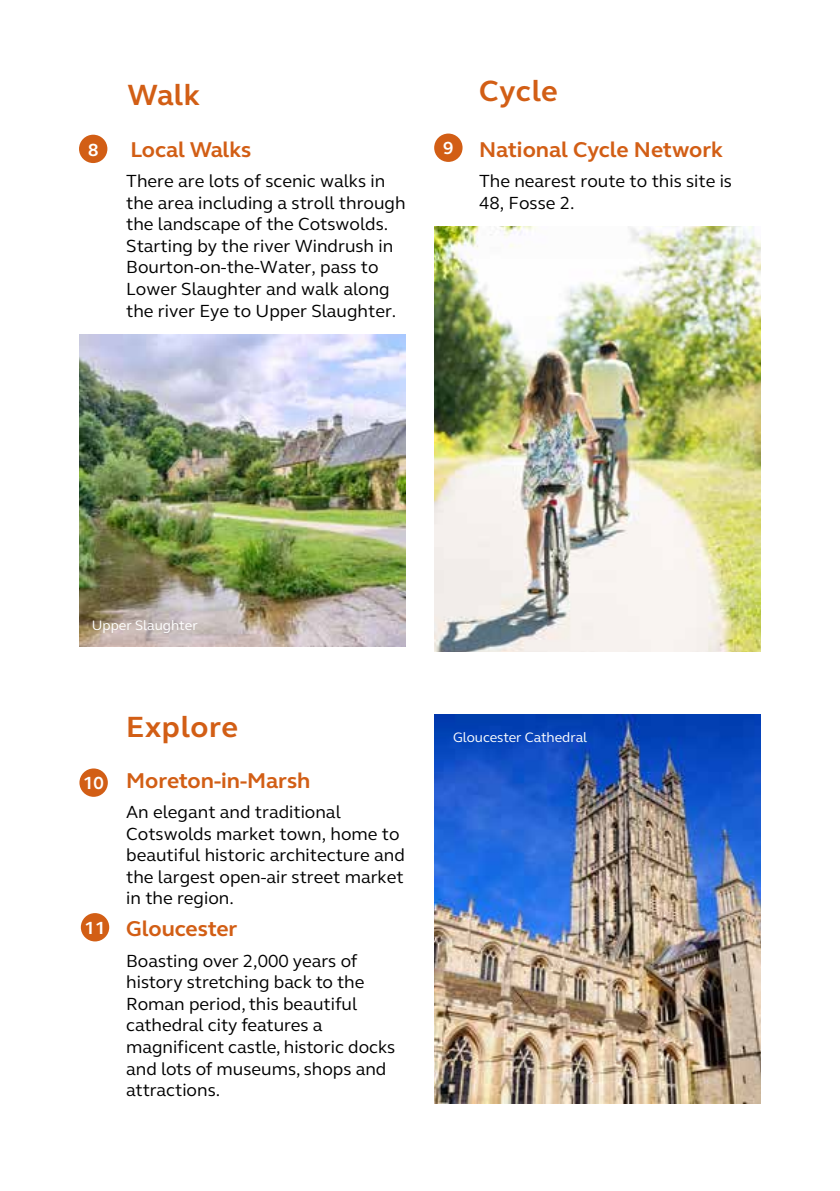
<style>
.page{position:relative;width:840px;height:1191px;background:#fff}
.page>*{position:absolute;margin:0;border:0;box-sizing:border-box;transform-origin:0 0}
.t1{font:700 30px "FS Elliot";letter-spacing:.025em;color:#d25e15}
.t2{font:700 22px "FS Elliot";color:#d25e15}
.t3{font:18px/21.6px "FS Elliot";color:#000}
.t4{font:700 18px "FS Elliot";color:#fff}
.t5{font:14px "FS Elliot";color:#fff}
</style>
<div class="page">
<img style="left:434px;top:227px;width:326px;height:424px">
<img style="left:434px;top:714px;width:326px;height:389px">
<div style="left:79px;top:768px;width:29px;height:29px;background:#d25e15;border-radius:50%"></div>
<img style="left:79px;top:334px;width:326px;height:312px">
<div style="left:79px;top:135px;width:28px;height:28px;background:#d25e15;border-radius:50%"></div>
<div style="left:81px;top:913px;width:28px;height:28px;background:#d25e15;border-radius:50%"></div>
<div style="left:434px;top:134px;width:28px;height:28px;background:#d25e15;border-radius:50%"></div>
<p class="t4" style="left:88px;top:137px;width:12px">8</p>
<h1 class="t1" style="left:128px;top:74px;width:74px">Walk</h1>
<p class="t2" style="left:130px;top:135px;width:122px">Local Walks</p>
<p class="t3" style="left:126px;top:170px;width:281px">There are lots of scenic walks in the area including a stroll through the landscape of the Cotswolds.<br>Starting by the river Windrush in<br>Bourton-on-the-Water, pass to<br>Lower Slaughter and walk along the river Eye to Upper Slaughter.</p>
<p class="t4" style="left:443px;top:136px;width:12px">9</p>
<h1 class="t1" style="left:479px;top:71px;width:80px">Cycle</h1>
<p class="t2" style="left:479px;top:135px;width:245px">National Cycle Network</p>
<p class="t3" style="left:479px;top:170px;width:254px">The nearest route to this site is<br>48, Fosse 2.</p>
<p class="t5" style="left:92px;top:616px;width:107px">Upper Slaughter</p>
<p class="t4" style="left:83px;top:771px;width:22px">10</p>
<p class="t4" style="left:85px;top:916px;width:22px">11</p>
<h1 class="t1" style="left:126px;top:707px;width:113px">Explore</h1>
<p class="t2" style="left:126px;top:765px;width:186px">Moreton-in-Marsh</p>
<p class="t3" style="left:126px;top:800px;width:280px">An elegant and traditional<br>Cotswolds market town, home to beautiful historic architecture and the largest open-air street market in the region.</p>
<p class="t2" style="left:126px;top:914px;width:112px">Gloucester</p>
<p class="t3" style="left:126px;top:949px;width:270px">Boasting over 2,000 years of history stretching back to the<br>Roman period, this beautiful cathedral city features a magnificent castle, historic docks and lots of museums, shops and attractions.</p>
<p class="t5" style="left:453px;top:727px;width:135px">Gloucester Cathedral</p>
</div>
